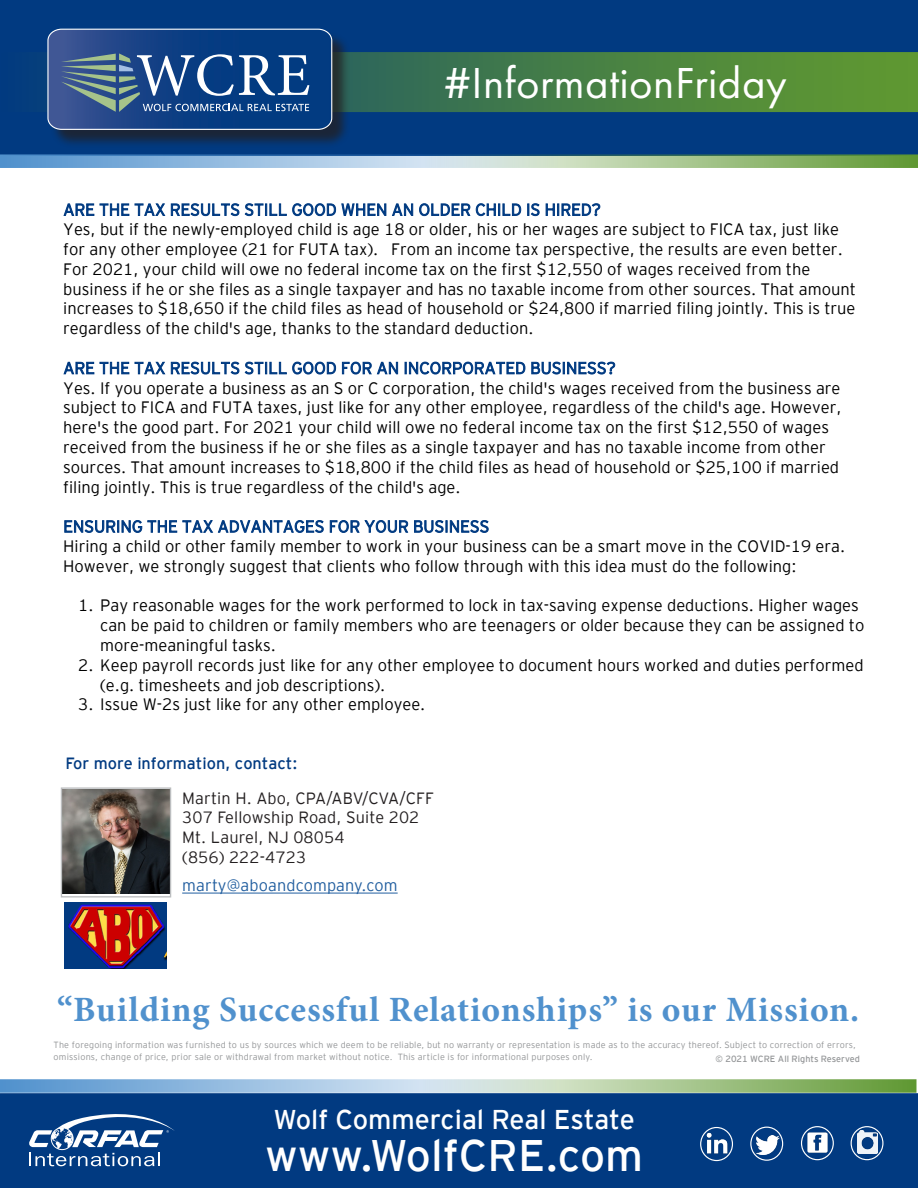
<style>
.page{position:relative;width:918px;height:1188px;background:#fff}
.page>*{position:absolute;margin:0;border:0;box-sizing:border-box;transform-origin:0 0}
.t1{font:45px "Futura PT";letter-spacing:.01em;color:#fff}
.t2{font:44.1px "EY Interstate";color:#fff}
.t3{font:700 35.55px "Minion Pro";letter-spacing:.025em;color:#5091cd}
.t4{font:27.15px "EY Interstate";color:#fff}
.t5{font:300 16.5px/19.8px "EY Interstate";color:#000}
.t6{font:300 16.35px "EY Interstate";letter-spacing:.01em;color:#231f20}
.t7{font:16.35px "EY Interstate";color:#013a81}
.t8{font:300 16.35px "EY Interstate";letter-spacing:.01em;color:#215e9f}
.t9{font:300 9px/12px "EY Interstate";letter-spacing:.02em;color:#949698}
.t10{font:9px "EY Interstate";color:#949698}
.s1{color:#003a81}
</style>
<div class="page">
<div style="left:0;top:0;width:918px;height:156px;background:#013a81"></div>
<div style="left:0;top:1093px;width:918px;height:95px;background:#013a81;border:2px solid #013a81"></div>
<svg style="left:351px;top:52px;width:567px;height:60px;background:#498243"></svg>
<div style="left:50px;top:31px;width:301px;height:117px;background:#231f20;opacity:.75"></div>
<svg style="left:47px;top:29px;width:285px;height:101px"></svg>
<svg style="left:558px;top:154px;width:360px;height:14px;background:#89b077"></svg>
<svg style="left:0;top:154px;width:558px;height:14px;background:#8fb5d5"></svg>
<svg style="left:29px;top:1114px;width:146px;height:52px"></svg>
<img style="left:705px;top:1131px;width:25px;height:25px">
<div style="left:700px;top:1127px;width:33px;height:34px;border:1px solid #fff;border-radius:50%"></div>
<img style="left:756px;top:1135px;width:24px;height:20px">
<div style="left:750px;top:1127px;width:33px;height:34px;border:1px solid #fff;border-radius:50%"></div>
<img style="left:806px;top:1132px;width:22px;height:21px">
<div style="left:801px;top:1126px;width:33px;height:34px;border:1px solid #fff;border-radius:50%"></div>
<div style="left:851px;top:1126px;width:32px;height:34px;border:1px solid #fff;border-radius:50%"></div>
<img style="left:857px;top:1131px;width:21px;height:22px">
<svg style="left:557px;top:1079px;width:359px;height:14px;background:#9cbf80"></svg>
<svg style="left:0;top:1079px;width:557px;height:14px;background:#a4c5e0"></svg>
<img style="left:63px;top:790px;width:106px;height:103px">
<div style="left:61px;top:787px;width:110px;height:111px;border:1px solid #bcbec0"></div>
<hr style="left:182px;top:893px;width:216px;height:1px;background:#215e9f">
<img style="left:64px;top:902px;width:103px;height:66px">
<h1 class="t1" style="left:444px;top:56px;width:344px">#InformationFriday</h1>
<p class="t5" style="left:63px;top:199px;width:794px"><span class="s1">ARE THE TAX RESULTS STILL GOOD WHEN AN OLDER CHILD IS HIRED?<br></span>Yes, but if the newly-employed child is age 18 or older, his or her wages are subject to FICA tax, just like for any other employee (21 for FUTA tax). From an income tax perspective, the results are even better.<br>For 2021, your child will owe no federal income tax on the first $12,550 of wages received from the business if he or she files as a single taxpayer and has no taxable income from other sources. That amount increases to $18,650 if the child files as head of household or $24,800 if married filing jointly. This is true regardless of the child's age, thanks to the standard deduction.</p>
<p class="t5" style="left:63px;top:357px;width:780px"><span class="s1">ARE THE TAX RESULTS STILL GOOD FOR AN INCORPORATED BUSINESS?<br></span>Yes. If you operate a business as an S or C corporation, the child's wages received from the business are subject to FICA and FUTA taxes, just like for any other employee, regardless of the child's age. However, here's the good part. For 2021 your child will owe no federal income tax on the first $12,550 of wages received from the business if he or she files as a single taxpayer and has no taxable income from other sources. That amount increases to $18,800 if the child files as head of household or $25,100 if married filing jointly. This is true regardless of the child's age.</p>
<p class="t5" style="left:63px;top:516px;width:783px"><span class="s1">ENSURING THE TAX ADVANTAGES FOR YOUR BUSINESS<br></span>Hiring a child or other family member to work in your business can be a smart move in the COVID-19 era.<br>However, we strongly suggest that clients who follow through with this idea must do the following:</p>
<p class="t5" style="left:100px;top:595px;width:766px;text-indent:-22px">1. Pay reasonable wages for the work performed to lock in tax-saving expense deductions. Higher wages can be paid to children or family members who are teenagers or older because they can be assigned to more-meaningful tasks.</p>
<p class="t5" style="left:100px;top:654px;width:765px;text-indent:-22px">2. Keep payroll records just like for any other employee to document hours worked and duties performed (e.g. timesheets and job descriptions).</p>
<p class="t5" style="left:78px;top:694px;width:349px">3. Issue W-2s just like for any other employee.</p>
<p class="t7" style="left:65px;top:751px;width:234px">For more information, contact:</p>
<p class="t6" style="left:182px;top:786px;width:253px">Martin H. Abo, CPA/ABV/CVA/CFF</p>
<p class="t6" style="left:182px;top:806px;width:239px">307 Fellowship Road, Suite 202</p>
<p class="t6" style="left:182px;top:826px;width:164px">Mt. Laurel, NJ 08054</p>
<p class="t6" style="left:182px;top:845px;width:125px">(856) 222-4723</p>
<p class="t8" style="left:182px;top:874px;width:217px">marty@aboandcompany.com</p>
<h3 class="t3" style="left:57px;top:985px;width:804px">“Building Successful Relationships” is our Mission.</h3>
<p class="t9" style="left:54px;top:1038px;width:804px">The foregoing information was furnished to us by sources which we deem to be reliable, but no warranty or representation is made as to the accuracy thereof. Subject to correction of errors, omissions, change of price, prior sale or withdrawal from market without notice. This article is for informational purposes only.</p>
<p class="t10" style="left:716px;top:1053px;width:146px">© 2021 WCRE All Rights Reserved</p>
<h3 class="t4" style="left:274px;top:1101px;width:363px">Wolf Commercial Real Estate</h3>
<h2 class="t2" style="left:265px;top:1124px;width:380px">www.WolfCRE.com</h2>
</div>
